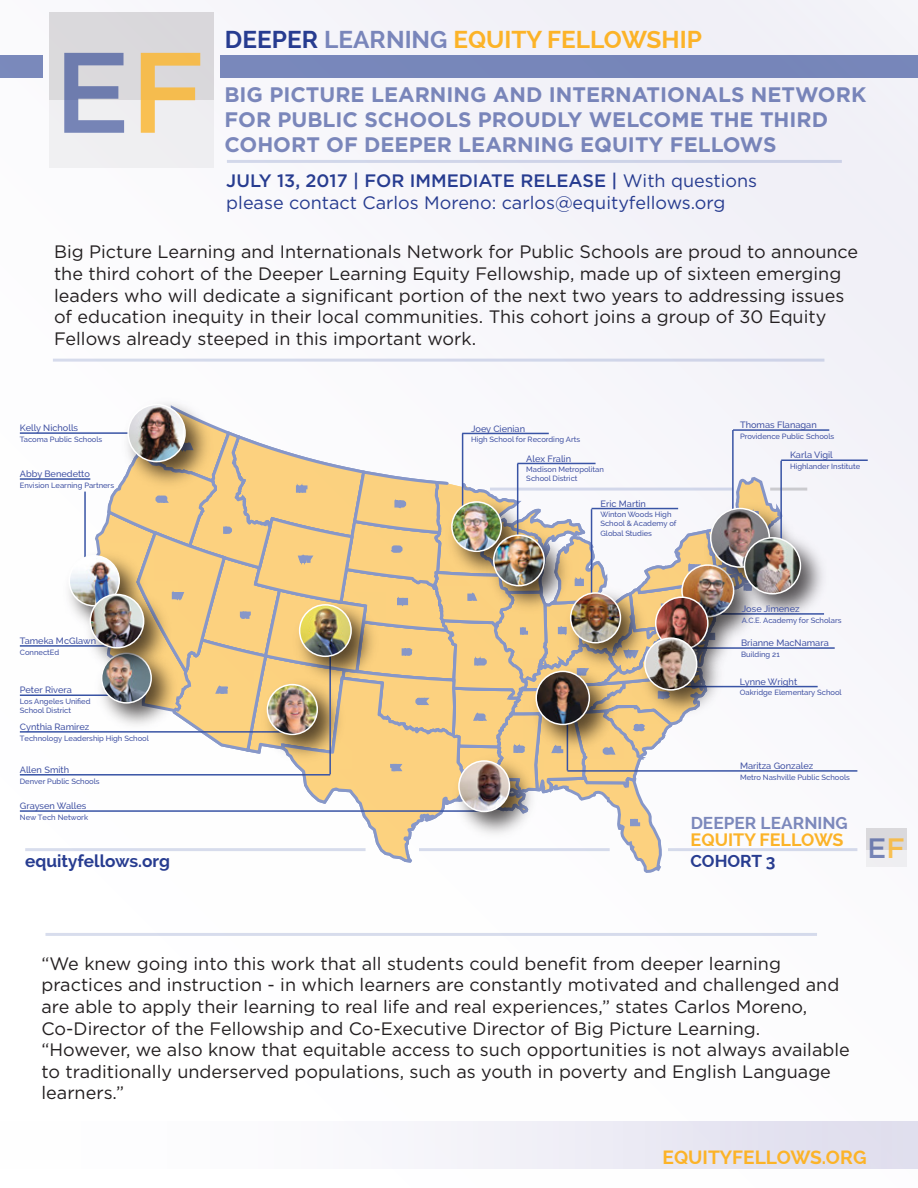
<style>
.page{position:relative;width:918px;height:1188px;background:#fbfafc}
.page>*{position:absolute;margin:0;border:0;box-sizing:border-box;transform-origin:0 0}
.t1{font:500 114.15px "Gotham";color:rgb(38 62 144/.6)}
.t2{font:500 28.05px "Gotham";color:rgb(38 62 144/.6)}
.t3{font:700 24.45px "Raleway";color:#fcb328}
.t4{font:700 21px/25.2px "Gotham";color:rgb(39 60 144/.6)}
.t5{font:700 19.2px "Raleway";color:#fcb328}
.t6{font:18px/21.6px "Gotham";color:#231f20}
.t7{font:18px/21.6px "Gotham";color:#273c90}
.t8{font:700 18px "Raleway";color:#fcb328}
.t9{font:700 17.25px "Raleway";color:#273c90}
.t10{font:500 9.15px "Raleway";color:#4152a3}
.t11{font:500 7.65px/9.1px "Raleway";color:#4152a3}
.s1{color:rgb(252 181 43/.8)}
.s2{color:#273c90}
.s3{color:rgb(39 60 144/.6)}
.s4{font-weight:500}
</style>
<div class="page">
<div style="left:221px;top:55px;width:697px;height:23px;background:#7786ba"></div>
<div style="left:0;top:55px;width:42px;height:23px;background:#7a89bb"></div>
<div style="left:49px;top:12px;width:165px;height:156px;background:#efeff1"></div>
<div style="left:49px;top:12px;width:165px;height:88px;background:#dad9dc"></div>
<hr style="left:20px;top:694px;width:110px;height:2px;background:#3954a5">
<hr style="left:20px;top:645px;width:99px;height:2px;background:#3954a5">
<hr style="left:20px;top:432px;width:130px;height:2px;background:#3954a5">
<svg style="left:94px;top:427px;width:688px;height:446px"></svg>
<hr style="left:25px;top:848px;width:341px;height:3px;background:#3954a5">
<hr style="left:419px;top:848px;width:191px;height:3px;background:#3954a5">
<hr style="left:668px;top:848px;width:189px;height:3px;background:#3954a5">
<hr style="left:490px;top:488px;width:244px;height:3px;background:#3954a5">
<hr style="left:770px;top:488px;width:37px;height:3px;background:#231f20">
<img style="left:115px;top:404px;width:104px;height:92px">
<img style="left:128px;top:405px;width:57px;height:56px">
<div style="left:127px;top:404px;width:59px;height:58px;border:2px solid #fff;border-radius:50%"></div>
<img style="left:669px;top:552px;width:99px;height:99px">
<img style="left:682px;top:565px;width:16px;height:19px">
<img style="left:89px;top:641px;width:96px;height:96px">
<img style="left:102px;top:682px;width:49px;height:21px">
<div style="left:101px;top:653px;width:51px;height:51px;border:2px solid #fff;border-radius:50%"></div>
<hr style="left:20px;top:478px;width:70px;height:2px;background:#3954a5">
<hr style="left:84px;top:492px;width:2px;height:76px;background:#3954a5">
<img style="left:72px;top:543px;width:81px;height:72px">
<img style="left:69px;top:556px;width:50px;height:50px">
<div style="left:69px;top:555px;width:51px;height:52px;border:2px solid #fff;border-radius:50%"></div>
<img style="left:78px;top:582px;width:100px;height:100px">
<img style="left:90px;top:595px;width:53px;height:53px">
<div style="left:90px;top:594px;width:54px;height:55px;border:2px solid #fff;border-radius:50%"></div>
<hr style="left:20px;top:731px;width:270px;height:2px;background:#3954a5">
<img style="left:255px;top:672px;width:96px;height:96px">
<img style="left:268px;top:685px;width:49px;height:49px">
<div style="left:267px;top:684px;width:51px;height:51px;border:2px solid #fff;border-radius:50%"></div>
<hr style="left:20px;top:810px;width:464px;height:2px;background:#3954a5">
<img style="left:446px;top:748px;width:97px;height:97px">
<img style="left:459px;top:761px;width:50px;height:50px">
<div style="left:458px;top:760px;width:52px;height:52px;border:2px solid #fff;border-radius:50%"></div>
<hr style="left:20px;top:774px;width:310px;height:2px;background:#3954a5">
<hr style="left:329px;top:643px;width:2px;height:131px;background:#3954a5">
<img style="left:287px;top:592px;width:98px;height:98px">
<img style="left:300px;top:605px;width:51px;height:51px">
<div style="left:299px;top:604px;width:53px;height:53px;border:2px solid #fff;border-radius:50%"></div>
<hr style="left:462px;top:433px;width:87px;height:1px;background:#3954a5">
<hr style="left:462px;top:434px;width:1px;height:76px;background:#3954a5">
<img style="left:439px;top:489px;width:96px;height:96px">
<img style="left:452px;top:502px;width:49px;height:49px">
<div style="left:451px;top:501px;width:51px;height:51px;border:2px solid #fff;border-radius:50%"></div>
<hr style="left:517px;top:463px;width:79px;height:1px;background:#3954a5">
<hr style="left:517px;top:464px;width:1px;height:76px;background:#3954a5">
<img style="left:481px;top:522px;width:97px;height:98px">
<img style="left:494px;top:535px;width:50px;height:51px">
<div style="left:493px;top:534px;width:52px;height:52px;border:2px solid #fff;border-radius:50%"></div>
<hr style="left:592px;top:508px;width:86px;height:1px;background:#3954a5">
<hr style="left:591px;top:509px;width:1px;height:93px;background:#3954a5">
<img style="left:558px;top:580px;width:96px;height:97px">
<img style="left:571px;top:593px;width:49px;height:50px">
<div style="left:570px;top:592px;width:51px;height:51px;border:2px solid #fff;border-radius:50%"></div>
<hr style="left:567px;top:770px;width:290px;height:2px;background:#3954a5">
<hr style="left:733px;top:429px;width:96px;height:2px;background:#3954a5">
<hr style="left:732px;top:430px;width:2px;height:91px;background:#3954a5">
<img style="left:698px;top:496px;width:89px;height:88px">
<img style="left:711px;top:509px;width:58px;height:58px">
<div style="left:710px;top:508px;width:60px;height:60px;border:2px solid #fff;border-radius:50%"></div>
<hr style="left:781px;top:459px;width:87px;height:2px;background:#3954a5">
<hr style="left:780px;top:461px;width:2px;height:90px;background:#3954a5">
<img style="left:732px;top:525px;width:93px;height:103px">
<img style="left:745px;top:538px;width:55px;height:56px">
<div style="left:744px;top:537px;width:57px;height:58px;border:2px solid #fff;border-radius:50%"></div>
<hr style="left:682px;top:686px;width:136px;height:1px;background:#3954a5">
<hr style="left:688px;top:647px;width:147px;height:2px;background:#3954a5">
<img style="left:643px;top:584px;width:99px;height:99px">
<img style="left:656px;top:597px;width:52px;height:28px">
<div style="left:655px;top:596px;width:54px;height:54px;border:2px solid #fff;border-radius:50%"></div>
<img style="left:632px;top:625px;width:98px;height:99px">
<img style="left:645px;top:638px;width:52px;height:52px">
<div style="left:644px;top:637px;width:53px;height:54px;border:2px solid #fff;border-radius:50%"></div>
<hr style="left:567px;top:678px;width:1px;height:93px;background:#3954a5">
<img style="left:524px;top:659px;width:99px;height:99px">
<img style="left:536px;top:672px;width:53px;height:52px">
<div style="left:535px;top:671px;width:55px;height:54px;border:2px solid #fff;border-radius:50%"></div>
<div style="left:866px;top:828px;width:41px;height:39px;background:#eeeef1"></div>
<div style="left:866px;top:828px;width:41px;height:22px;background:#dad9dc"></div>
<hr style="left:53px;top:359px;width:771px;height:3px;background:#3954a5">
<hr style="left:45px;top:933px;width:772px;height:3px;background:#3954a5">
<hr style="left:227px;top:160px;width:615px;height:3px;background:#3954a5">
<div style="left:0;top:1121px;width:918px;height:48px;background:linear-gradient(to right,#fff,#e0deee)"></div>
<h1 class="t1" style="left:54px;top:18px;width:153px">E<span class="s1">F</span></h1>
<h3 class="t3" style="left:225px;top:25px;width:479px"><span class="s2">DEEPER</span> <span class="s3">LEARNING</span> EQUITY FELLOWSHIP</h3>
<p class="t4" style="left:224px;top:81px;width:643px">BIG PICTURE LEARNING AND INTERNATIONALS NETWORK<br>FOR PUBLIC SCHOOLS PROUDLY WELCOME THE THIRD<br>COHORT OF DEEPER LEARNING EQUITY FELLOWS</p>
<p class="t7" style="left:226px;top:169px;width:532px"><span class="s4">JULY 13, 2017 | FOR IMMEDIATE RELEASE |</span> With questions please contact Carlos Moreno: carlos@equityfellows.org</p>
<p class="t6" style="left:54px;top:241px;width:806px">Big Picture Learning and Internationals Network for Public Schools are proud to announce the third cohort of the Deeper Learning Equity Fellowship, made up of sixteen emerging leaders who will dedicate a significant portion of the next two years to addressing issues of education inequity in their local communities. This cohort joins a group of 30 Equity Fellows already steeped in this important work.</p>
<p class="t10" style="left:20px;top:423px;width:60px">Kelly Nicholls</p>
<p class="t11" style="left:20px;top:435px;width:84px">Tacoma Public Schools</p>
<p class="t10" style="left:20px;top:469px;width:72px">Abby Benedetto</p>
<p class="t11" style="left:20px;top:481px;width:96px">Envision Learning Partners</p>
<p class="t10" style="left:471px;top:423px;width:56px">Joey Cienian</p>
<p class="t11" style="left:471px;top:435px;width:111px">High School for Recording Arts</p>
<p class="t10" style="left:526px;top:453px;width:46px">Alex Fralin</p>
<p class="t11" style="left:526px;top:465px;width:79px">Madison Metropolitan<br>School District</p>
<p class="t10" style="left:600px;top:498px;width:47px">Eric Martin</p>
<p class="t11" style="left:600px;top:510px;width:78px">Winton Woods High<br>School &amp; Academy of<br>Global Studies</p>
<p class="t10" style="left:740px;top:420px;width:78px">Thomas Flanagan</p>
<p class="t11" style="left:740px;top:432px;width:96px">Providence Public Schools</p>
<p class="t10" style="left:790px;top:450px;width:44px">Karla Vigil</p>
<p class="t11" style="left:790px;top:462px;width:72px">Highlander Institute</p>
<p class="t10" style="left:20px;top:635px;width:78px">Tameka McGlawn</p>
<p class="t11" style="left:20px;top:647px;width:41px">ConnectEd</p>
<p class="t10" style="left:20px;top:685px;width:54px">Peter Rivera</p>
<p class="t11" style="left:20px;top:697px;width:72px">Los Angeles Unified<br>School District</p>
<p class="t10" style="left:20px;top:721px;width:71px">Cynthia Ramirez</p>
<p class="t11" style="left:20px;top:733px;width:131px">Technology Leadership High School</p>
<p class="t10" style="left:20px;top:764px;width:51px">Allen Smith</p>
<p class="t11" style="left:20px;top:776px;width:81px">Denver Public Schools</p>
<p class="t10" style="left:20px;top:801px;width:68px">Graysen Walles</p>
<p class="t11" style="left:20px;top:813px;width:70px">New Tech Network</p>
<p class="t10" style="left:742px;top:604px;width:59px">Jose Jimenez</p>
<p class="t11" style="left:742px;top:615px;width:101px">A.C.E. Academy for Scholars</p>
<p class="t10" style="left:741px;top:638px;width:89px">Brianne MacNamara</p>
<p class="t11" style="left:741px;top:650px;width:40px">Building 21</p>
<p class="t10" style="left:740px;top:676px;width:59px">Lynne Wright</p>
<p class="t11" style="left:740px;top:688px;width:103px">Oakridge Elementary School</p>
<p class="t10" style="left:740px;top:761px;width:75px">Maritza Gonzalez</p>
<p class="t11" style="left:740px;top:772px;width:111px">Metro Nashville Public Schools</p>
<p class="t9" style="left:691px;top:813px;width:159px">DEEPER LEARNING</p>
<p class="t8" style="left:691px;top:829px;width:154px">EQUITY FELLOWS</p>
<p class="t9" style="left:25px;top:851px;width:146px">equityfellows.org</p>
<p class="t9" style="left:691px;top:851px;width:86px">COHORT 3</p>
<h2 class="t2" style="left:868px;top:830px;width:39px">E<span class="s1">F</span></h2>
<p class="t6" style="left:42px;top:952px;width:810px">“We knew going into this work that all students could benefit from deeper learning practices and instruction - in which learners are constantly motivated and challenged and are able to apply their learning to real life and real experiences,” states Carlos Moreno, Co-Director of the Fellowship and Co-Executive Director of Big Picture Learning. “However, we also know that equitable access to such opportunities is not always available to traditionally underserved populations, such as youth in poverty and English Language learners.”</p>
<p class="t5" style="left:663px;top:1146px;width:206px">EQUITYFELLOWS.ORG</p>
</div>
